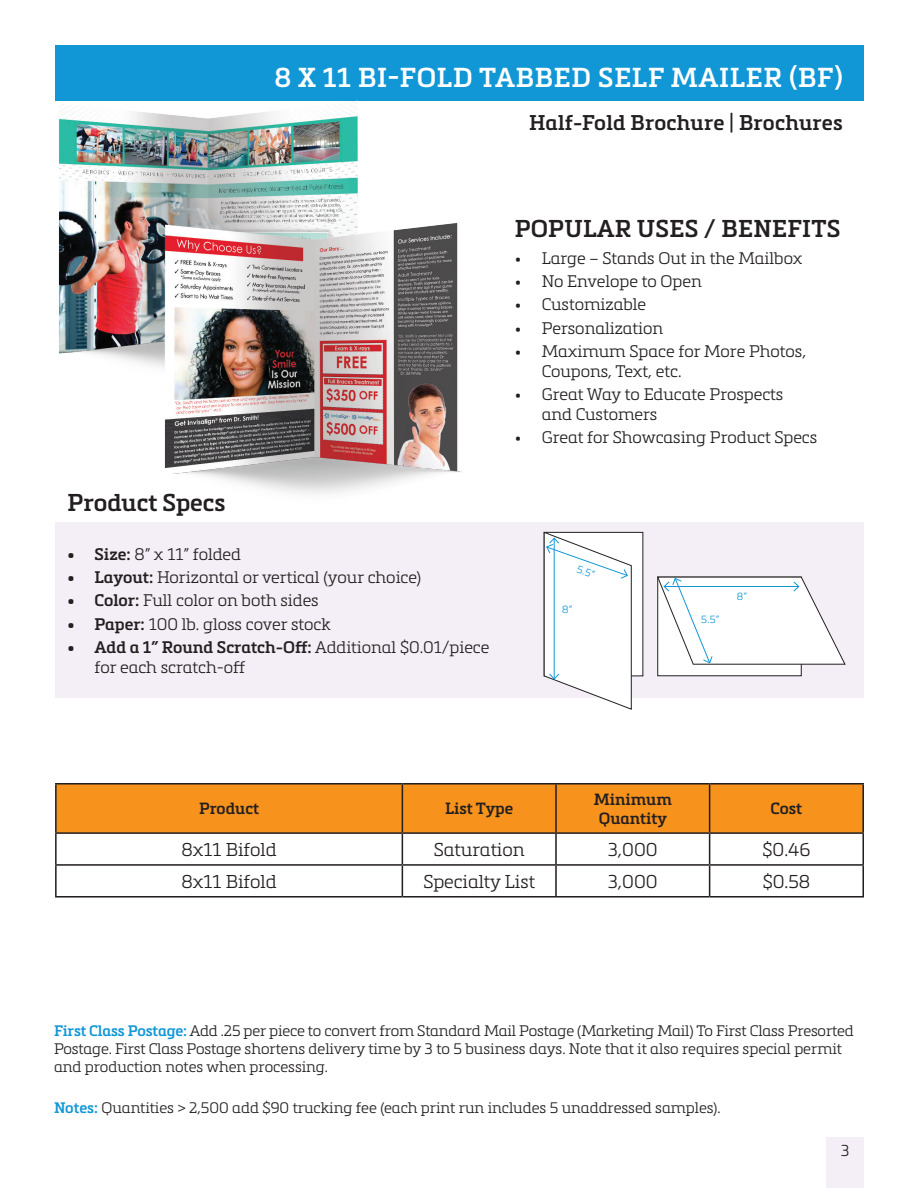
<style>
.page{position:relative;width:918px;height:1188px;background:#fff}
.page>*{position:absolute;margin:0;border:0;box-sizing:border-box;transform-origin:0 0}
.t1{font:600 27px "Metronic Slab Pro";letter-spacing:.025em;color:#fff}
.t2{font:600 24px "Metronic Slab Pro";letter-spacing:.01em;color:#231f20}
.t3{font:600 21px "Metronic Slab Pro";letter-spacing:.01em;color:#231f20}
.t4{font:300 18.3px "Metronic Slab Pro";color:#231f20}
.t5{font:300 16.5px/19.8px "Metronic Slab Pro";color:#231f20}
.t6{font:600 16.05px/19.2px "Metronic Slab Pro";color:#231f20;text-align:center}
.t7{font:300 15.6px "Metronic Slab Pro";color:#231f20}
.t8{font:300 15px/18px "Metronic Slab Pro";color:#231f20}
.t9{font:300 10.35px "Metronic Slab Pro";color:#1197d6}
.s1{font-weight:600}
.s2{font-weight:600;color:#1197d6}
</style>
<div class="page">
<div style="left:55px;top:45px;width:809px;height:56px;background:#1197d6"></div>
<img style="left:58px;top:100px;width:300px;height:262px">
<img style="left:137px;top:212px;width:324px;height:282px">
<div style="left:55px;top:522px;width:809px;height:176px;background:#f4eff6"></div>
<div style="left:544px;top:532px;width:99px;height:144px;background:#fff"></div>
<div style="left:658px;top:577px;width:143px;height:99px;background:#fff"></div>
<svg style="left:544px;top:532px;width:88px;height:177px"></svg>
<svg style="left:657px;top:577px;width:188px;height:88px"></svg>
<div style="left:826px;top:1137px;width:38px;height:51px;background:#f4eff6"></div>
<div style="left:57px;top:785px;width:805px;height:47px;background:#f7931d"></div>
<hr style="left:55px;top:783px;width:347px;height:2px;background:#231f20">
<hr style="left:55px;top:785px;width:2px;height:47px;background:#231f20">
<hr style="left:402px;top:783px;width:154px;height:2px;background:#231f20">
<hr style="left:402px;top:785px;width:1px;height:47px;background:#231f20">
<hr style="left:556px;top:783px;width:154px;height:2px;background:#231f20">
<hr style="left:555px;top:785px;width:2px;height:47px;background:#231f20">
<hr style="left:710px;top:783px;width:154px;height:2px;background:#231f20">
<hr style="left:709px;top:785px;width:1px;height:47px;background:#231f20">
<hr style="left:862px;top:785px;width:2px;height:47px;background:#231f20">
<hr style="left:55px;top:832px;width:347px;height:2px;background:#231f20">
<hr style="left:55px;top:834px;width:2px;height:30px;background:#231f20">
<hr style="left:402px;top:832px;width:154px;height:2px;background:#231f20">
<hr style="left:402px;top:834px;width:1px;height:30px;background:#231f20">
<hr style="left:556px;top:832px;width:154px;height:2px;background:#231f20">
<hr style="left:555px;top:834px;width:2px;height:30px;background:#231f20">
<hr style="left:710px;top:832px;width:154px;height:2px;background:#231f20">
<hr style="left:709px;top:834px;width:1px;height:30px;background:#231f20">
<hr style="left:862px;top:834px;width:2px;height:30px;background:#231f20">
<hr style="left:55px;top:864px;width:347px;height:2px;background:#231f20">
<hr style="left:55px;top:866px;width:2px;height:30px;background:#231f20">
<hr style="left:402px;top:864px;width:154px;height:2px;background:#231f20">
<hr style="left:402px;top:866px;width:1px;height:30px;background:#231f20">
<hr style="left:556px;top:864px;width:154px;height:2px;background:#231f20">
<hr style="left:555px;top:866px;width:2px;height:30px;background:#231f20">
<hr style="left:710px;top:864px;width:154px;height:2px;background:#231f20">
<hr style="left:709px;top:866px;width:1px;height:30px;background:#231f20">
<hr style="left:862px;top:866px;width:2px;height:30px;background:#231f20">
<hr style="left:55px;top:896px;width:347px;height:2px;background:#231f20">
<hr style="left:402px;top:896px;width:154px;height:2px;background:#231f20">
<hr style="left:556px;top:896px;width:154px;height:2px;background:#231f20">
<hr style="left:710px;top:896px;width:154px;height:2px;background:#231f20">
<p class="t1" style="left:274px;top:60px;width:570px">8 X 11 BI-FOLD TABBED SELF MAILER (BF)</p>
<p class="t3" style="left:529px;top:109px;width:315px">Half-Fold Brochure | Brochures</p>
<p class="t2" style="left:68px;top:487px;width:160px">Product Specs</p>
<p class="t5" style="left:68px;top:543px;width:175px"><span class="s1">• Size:</span> 8” x 11” folded</p>
<p class="t5" style="left:68px;top:567px;width:355px"><span class="s1">• Layout:</span> Horizontal or vertical (your choice)</p>
<p class="t5" style="left:68px;top:590px;width:253px"><span class="s1">• Color:</span> Full color on both sides</p>
<p class="t5" style="left:68px;top:613px;width:265px"><span class="s1">• Paper:</span> 100 lb. gloss cover stock</p>
<p class="t5" style="left:94px;top:636px;width:396px;text-indent:-27px"><span class="s1">• Add a 1” Round Scratch-Off:</span> Additional $0.01/piece for each scratch-off</p>
<p class="t2" style="left:515px;top:214px;width:327px">POPULAR USES / BENEFITS</p>
<p class="t5" style="left:515px;top:247px;width:289px">• Large – Stands Out in the Mailbox</p>
<p class="t5" style="left:515px;top:271px;width:188px">• No Envelope to Open</p>
<p class="t5" style="left:515px;top:294px;width:133px">• Customizable</p>
<p class="t5" style="left:515px;top:317px;width:150px">• Personalization</p>
<p class="t5" style="left:542px;top:341px;width:266px;text-indent:-27px">• Maximum Space for More Photos,<br>Coupons, Text, etc.</p>
<p class="t5" style="left:542px;top:384px;width:243px;text-indent:-27px">• Great Way to Educate Prospects and Customers</p>
<p class="t5" style="left:515px;top:427px;width:304px">• Great for Showcasing Product Specs</p>
<p class="t9" style="left:580px;top:562px;width:20px;rotate:20deg">5.5”</p>
<p class="t9" style="left:562px;top:602px;width:12px">8”</p>
<p class="t9" style="left:701px;top:612px;width:20px">5.5”</p>
<p class="t9" style="left:737px;top:590px;width:12px">8”</p>
<p class="t6" style="left:199px;top:799px;width:61px">Product</p>
<p class="t6" style="left:445px;top:799px;width:70px">List Type</p>
<p class="t6" style="left:594px;top:789px;width:80px">Minimum<br>Quantity</p>
<p class="t6" style="left:771px;top:799px;width:33px">Cost</p>
<p class="t4" style="left:182px;top:837px;width:97px">8x11 Bifold</p>
<p class="t4" style="left:434px;top:837px;width:92px">Saturation</p>
<p class="t4" style="left:608px;top:837px;width:51px">3,000</p>
<p class="t4" style="left:762px;top:837px;width:49px">$0.46</p>
<p class="t4" style="left:182px;top:869px;width:97px">8x11 Bifold</p>
<p class="t4" style="left:423px;top:869px;width:113px">Specialty List</p>
<p class="t4" style="left:608px;top:869px;width:51px">3,000</p>
<p class="t4" style="left:763px;top:869px;width:49px">$0.58</p>
<p class="t8" style="left:54px;top:1021px;width:801px"><span class="s2">First Class Postage:</span> Add .25 per piece to convert from Standard Mail Postage (Marketing Mail) To First Class Presorted<br>Postage. First Class Postage shortens delivery time by 3 to 5 business days. Note that it also requires special permit and production notes when processing.</p>
<p class="t8" style="left:54px;top:1098px;width:668px"><span class="s2">Notes:</span> Quantities &gt; 2,500 add $90 trucking fee (each print run includes 5 unaddressed samples).</p>
<p class="t7" style="left:841px;top:1140px;width:10px">3</p>
</div>
